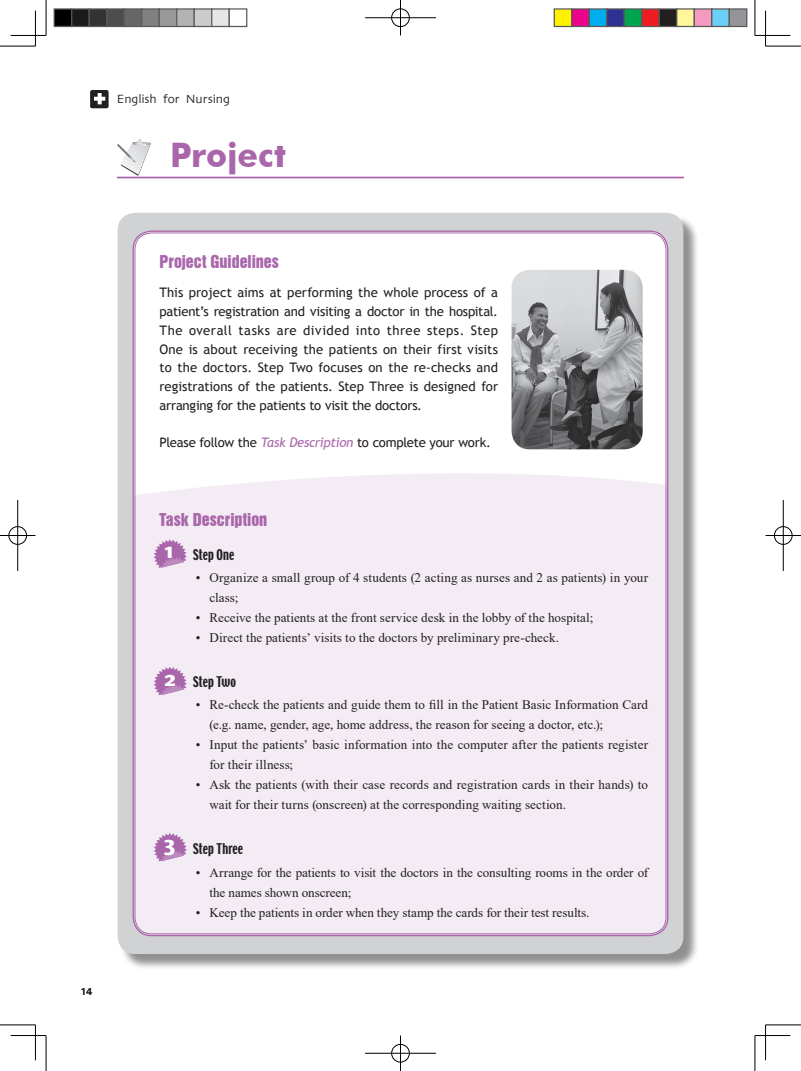
<style>
.page{position:relative;width:801px;height:1071px;background:#fff}
.page>*{position:absolute;margin:0;border:0;box-sizing:border-box;transform-origin:0 0}
.t1{font:700 33.75px "Futura BT";letter-spacing:-.005em;color:#a966aa}
.t2{font:22.5px "Stone Sans OSITCTT Bold";color:#fff}
.t3{font:16.25px "Swiss 921 BT Regular A";color:#a966aa}
.t4{font:13.12px/20px "Times New Roman";color:#231f20}
.t5{font:13.12px/18.8px "Trebuchet MS";letter-spacing:-.015em;color:#231f20;text-align:justify}
.t6{font:13.12px "Techno";letter-spacing:.005em;color:#231f20;scale:.9 1}
.t7{font:12.5px "Skia";letter-spacing:-.01em;color:#231f20}
.t8{font:700 10px "Univers";color:#231f20}
.s1{font-style:italic;color:#a966aa}
</style>
<div class="page">
<svg style="left:90px;top:90px;width:19px;height:18px"></svg>
<div style="left:119px;top:214px;width:580px;height:755px;background:#231f20;opacity:.5"></div>
<div style="left:118px;top:213px;width:565px;height:740px;background:#d1d2d4;border-radius:18px"></div>
<div style="left:134px;top:232px;width:533px;height:702px;background:#f3ecf4;border-radius:18px"></div>
<svg style="left:134px;top:232px;width:533px;height:263px;background:#fdfcfd"></svg>
<svg style="left:154px;top:539px;width:33px;height:28px"></svg>
<svg style="left:154px;top:667px;width:33px;height:28px"></svg>
<svg style="left:154px;top:833px;width:33px;height:28px"></svg>
<img style="left:511px;top:270px;width:132px;height:179px">
<hr style="left:117px;top:177px;width:567px;height:1px;background:#a966aa">
<svg style="left:117px;top:138px;width:34px;height:38px"></svg>
<hr style="left:0;top:46px;width:35px;height:1px;background:#000">
<hr style="left:765px;top:46px;width:36px;height:1px;background:#000">
<hr style="left:0;top:1024px;width:35px;height:1px;background:#000">
<hr style="left:765px;top:1024px;width:36px;height:1px;background:#000">
<hr style="left:46px;top:0;width:1px;height:35px;background:#000">
<hr style="left:46px;top:1035px;width:1px;height:35px;background:#000">
<hr style="left:755px;top:0;width:1px;height:35px;background:#000">
<hr style="left:755px;top:1035px;width:1px;height:35px;background:#000">
<hr style="left:11px;top:35px;width:35px;height:1px;background:#000">
<hr style="left:755px;top:35px;width:35px;height:1px;background:#000">
<hr style="left:11px;top:1034px;width:35px;height:1px;background:#000">
<hr style="left:755px;top:1034px;width:35px;height:1px;background:#000">
<hr style="left:35px;top:11px;width:1px;height:35px;background:#000">
<hr style="left:35px;top:1024px;width:1px;height:35px;background:#000">
<hr style="left:765px;top:11px;width:1px;height:35px;background:#000">
<hr style="left:765px;top:1024px;width:1px;height:35px;background:#000">
<div style="left:391px;top:8px;width:19px;height:19px;border:2px solid #fff;border-radius:50%"></div>
<hr style="left:365px;top:17px;width:71px;height:1px;background:#fff">
<div style="left:391px;top:9px;width:18px;height:18px;border:1px solid #000;border-radius:50%"></div>
<hr style="left:365px;top:18px;width:71px;height:1px;background:#000">
<hr style="left:400px;top:0;width:1px;height:35px;background:#000">
<div style="left:391px;top:1043px;width:19px;height:19px;border:2px solid #fff;border-radius:50%"></div>
<div style="left:391px;top:1043px;width:18px;height:18px;border:1px solid #000;border-radius:50%"></div>
<hr style="left:365px;top:1052px;width:71px;height:1px;background:#000">
<hr style="left:400px;top:1035px;width:1px;height:35px;background:#000">
<div style="left:8px;top:525px;width:19px;height:20px;border:2px solid #fff;border-radius:50%"></div>
<hr style="left:0;top:534px;width:35px;height:2px;background:#fff">
<hr style="left:17px;top:500px;width:1px;height:70px;background:#fff">
<div style="left:9px;top:526px;width:18px;height:18px;border:1px solid #000;border-radius:50%"></div>
<hr style="left:0;top:535px;width:35px;height:1px;background:#000">
<hr style="left:18px;top:500px;width:1px;height:70px;background:#000">
<div style="left:773px;top:525px;width:20px;height:20px;border:2px solid #fff;border-radius:50%"></div>
<hr style="left:765px;top:534px;width:36px;height:2px;background:#fff">
<hr style="left:782px;top:500px;width:2px;height:70px;background:#fff">
<div style="left:774px;top:526px;width:18px;height:18px;border:1px solid #000;border-radius:50%"></div>
<hr style="left:765px;top:535px;width:36px;height:1px;background:#000">
<hr style="left:783px;top:500px;width:1px;height:70px;background:#000">
<div style="left:54px;top:9px;width:18px;height:17px;background:#000"></div>
<div style="left:54px;top:8px;width:18px;height:19px;border:1px solid #595959"></div>
<div style="left:72px;top:9px;width:17px;height:17px;background:#1a1a1a"></div>
<div style="left:71px;top:8px;width:19px;height:19px;border:1px solid #595959"></div>
<div style="left:89px;top:9px;width:18px;height:17px;background:#333"></div>
<div style="left:89px;top:8px;width:18px;height:19px;border:1px solid #595959"></div>
<div style="left:107px;top:9px;width:17px;height:17px;background:#4d4d4d"></div>
<div style="left:106px;top:8px;width:19px;height:19px;border:1px solid #595959"></div>
<div style="left:124px;top:9px;width:18px;height:17px;background:#666"></div>
<div style="left:124px;top:8px;width:18px;height:19px;border:1px solid #595959"></div>
<div style="left:142px;top:9px;width:17px;height:17px;background:#808080"></div>
<div style="left:141px;top:8px;width:19px;height:19px;border:1px solid #595959"></div>
<div style="left:159px;top:9px;width:18px;height:17px;background:#999"></div>
<div style="left:159px;top:8px;width:18px;height:19px;border:1px solid #595959"></div>
<div style="left:177px;top:9px;width:17px;height:17px;background:#b3b3b3"></div>
<div style="left:176px;top:8px;width:19px;height:19px;border:1px solid #595959"></div>
<div style="left:194px;top:9px;width:18px;height:17px;background:#ccc"></div>
<div style="left:194px;top:8px;width:18px;height:19px;border:1px solid #595959"></div>
<div style="left:212px;top:9px;width:17px;height:17px;background:#e6e6e6"></div>
<div style="left:211px;top:8px;width:19px;height:19px;border:1px solid #595959"></div>
<div style="left:229px;top:8px;width:18px;height:19px;border:1px solid #595959"></div>
<div style="left:554px;top:9px;width:18px;height:17px;background:#fff101"></div>
<div style="left:553px;top:8px;width:19px;height:19px;border:1px solid #595959"></div>
<div style="left:572px;top:9px;width:17px;height:17px;background:#ed028c"></div>
<div style="left:571px;top:8px;width:19px;height:19px;border:1px solid #595959"></div>
<div style="left:589px;top:9px;width:18px;height:17px;background:#00aeef"></div>
<div style="left:588px;top:8px;width:19px;height:19px;border:1px solid #595959"></div>
<div style="left:607px;top:9px;width:17px;height:17px;background:#2e3092"></div>
<div style="left:606px;top:8px;width:19px;height:19px;border:1px solid #595959"></div>
<div style="left:624px;top:9px;width:18px;height:17px;background:#00a54f"></div>
<div style="left:623px;top:8px;width:19px;height:19px;border:1px solid #595959"></div>
<div style="left:642px;top:9px;width:17px;height:17px;background:#ee1d23"></div>
<div style="left:641px;top:8px;width:19px;height:19px;border:1px solid #595959"></div>
<div style="left:659px;top:9px;width:18px;height:17px;background:#231f20"></div>
<div style="left:658px;top:8px;width:19px;height:19px;border:1px solid #595959"></div>
<div style="left:677px;top:9px;width:17px;height:17px;background:#fff79a"></div>
<div style="left:676px;top:8px;width:19px;height:19px;border:1px solid #595959"></div>
<div style="left:694px;top:9px;width:18px;height:17px;background:#f499c2"></div>
<div style="left:693px;top:8px;width:19px;height:19px;border:1px solid #595959"></div>
<div style="left:712px;top:9px;width:17px;height:17px;background:#6bcff6"></div>
<div style="left:711px;top:8px;width:19px;height:19px;border:1px solid #595959"></div>
<div style="left:729px;top:9px;width:18px;height:17px;background:#939598"></div>
<div style="left:728px;top:8px;width:19px;height:19px;border:1px solid #595959"></div>
<p class="t7" style="left:117px;top:92px;width:114px">English for Nursing</p>
<p class="t1" style="left:170px;top:135px;width:117px">Project</p>
<p class="t8" style="left:80px;top:984px;width:14px">14</p>
<p class="t3" style="left:159px;top:250px;width:121px">Project Guidelines</p>
<p class="t5" style="left:159px;top:283px;width:340px">This project aims at performing the whole process of a patient’s registration and visiting a doctor in the hospital.<br>The overall tasks are divided into three steps. Step One is about receiving the patients on their first visits to the doctors. Step Two focuses on the re-checks and registrations of the patients. Step Three is designed for arranging for the patients to visit the doctors.</p>
<p class="t5" style="left:159px;top:433px;width:333px">Please follow the <span class="s1">Task Description</span> to complete your work.</p>
<p class="t3" style="left:159px;top:508px;width:109px">Task Description</p>
<p class="t6" style="left:193px;top:545px;width:47px">Step One</p>
<p class="t4" style="left:209px;top:567px;width:440px;text-indent:-14px">• Organize a small group of 4 students (2 acting as nurses and 2 as patients) in your class;</p>
<p class="t4" style="left:196px;top:607px;width:399px">• Receive the patients at the front service desk in the lobby of the hospital;</p>
<p class="t4" style="left:196px;top:627px;width:365px">• Direct the patients’ visits to the doctors by preliminary pre-check.</p>
<p class="t6" style="left:193px;top:672px;width:49px">Step Two</p>
<p class="t4" style="left:209px;top:694px;width:440px;text-indent:-14px">• Re-check the patients and guide them to fill in the Patient Basic Information Card (e.g. name, gender, age, home address, the reason for seeing a doctor, etc.);</p>
<p class="t4" style="left:209px;top:734px;width:440px;text-indent:-14px">• Input the patients’ basic information into the computer after the patients register for their illness;</p>
<p class="t4" style="left:209px;top:774px;width:440px;text-indent:-14px">• Ask the patients (with their case records and registration cards in their hands) to wait for their turns (onscreen) at the corresponding waiting section.</p>
<p class="t6" style="left:193px;top:839px;width:57px">Step Three</p>
<p class="t4" style="left:209px;top:861px;width:440px;text-indent:-14px">• Arrange for the patients to visit the doctors in the consulting rooms in the order of the names shown onscreen;</p>
<p class="t4" style="left:196px;top:901px;width:395px">• Keep the patients in order when they stamp the cards for their test results.</p>
<p class="t2" style="left:165px;top:536px;width:11px">1</p>
<p class="t2" style="left:164px;top:663px;width:14px">2</p>
<p class="t2" style="left:164px;top:828px;width:13px">3</p>
</div>
